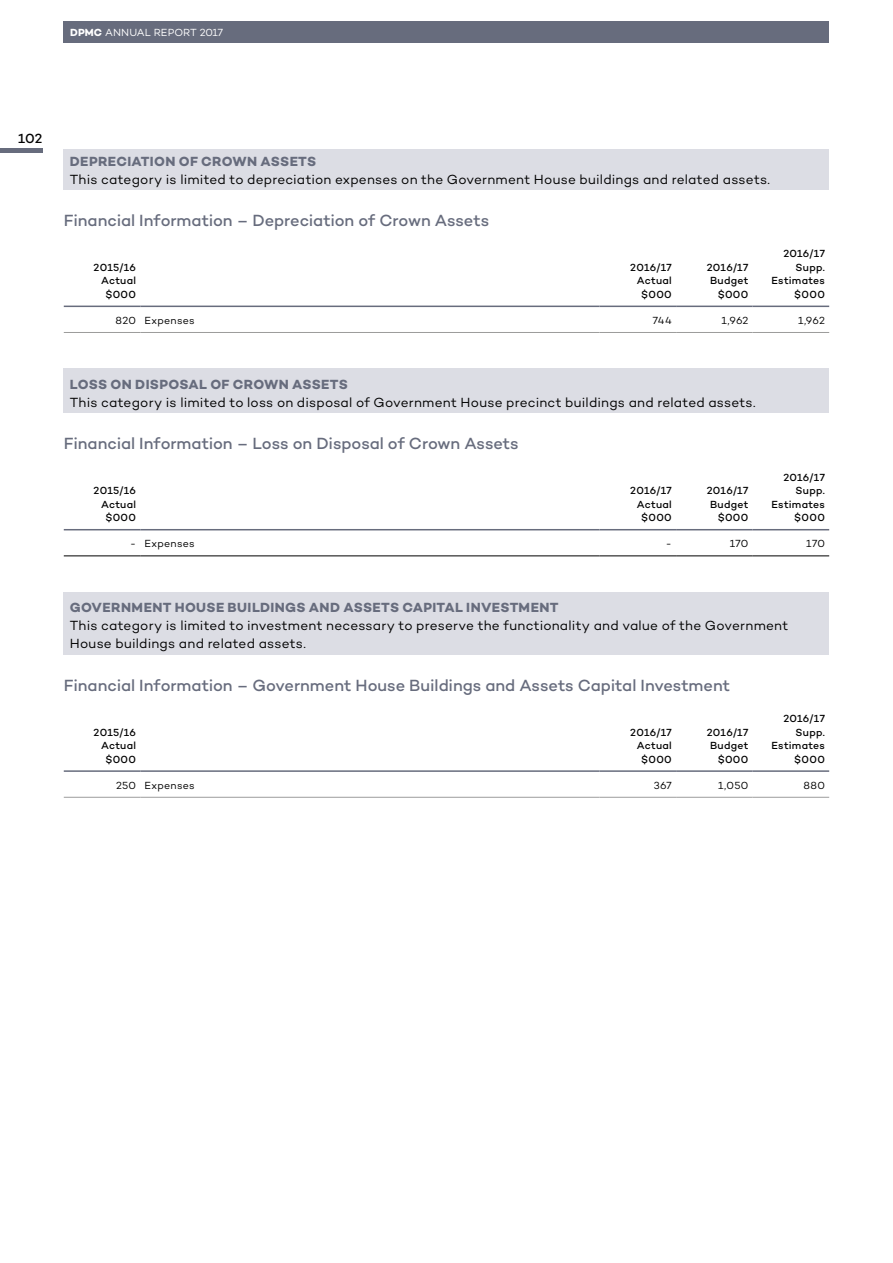
<style>
.page{position:relative;width:893px;height:1263px;background:#fff}
.page>*{position:absolute;margin:0;border:0;box-sizing:border-box;transform-origin:0 0}
.t1{font:500 16.5px "Campton";letter-spacing:-.005em;color:#676c7d}
.t2{font:13.5px/18px "Campton";letter-spacing:.015em;color:#000}
.t3{font:700 13.5px "Campton";letter-spacing:.02em;color:#676c7d}
.t4{font:500 13.5px "Campton";color:#000}
.t5{font:500 10.5px/13.5px "Campton";letter-spacing:.025em;color:#000;text-align:right}
.t6{font:10.5px "Campton";letter-spacing:.025em;color:#000}
.t7{font:10.5px "Campton";letter-spacing:.01em;color:#fff}
.s1{font-weight:700}
</style>
<div class="page">
<div style="left:64px;top:21px;width:765px;height:22px;background:#676c7d"></div>
<hr style="left:0;top:149px;width:43px;height:4px;background:#676c7d">
<div style="left:64px;top:149px;width:765px;height:41px;background:#dcdde4"></div>
<hr style="left:64px;top:306px;width:76px;height:1px;background:#676c7d">
<hr style="left:140px;top:306px;width:460px;height:1px;background:#676c7d">
<hr style="left:600px;top:306px;width:76px;height:1px;background:#676c7d">
<hr style="left:676px;top:306px;width:77px;height:1px;background:#676c7d">
<hr style="left:753px;top:306px;width:76px;height:1px;background:#676c7d">
<hr style="left:64px;top:332px;width:76px;height:1px;background:#9d9d9c">
<hr style="left:140px;top:332px;width:460px;height:1px;background:#9d9d9c">
<hr style="left:600px;top:332px;width:76px;height:1px;background:#9d9d9c">
<hr style="left:676px;top:332px;width:77px;height:1px;background:#9d9d9c">
<hr style="left:753px;top:332px;width:76px;height:1px;background:#9d9d9c">
<div style="left:64px;top:369px;width:765px;height:44px;background:#dcdde4"></div>
<hr style="left:64px;top:529px;width:76px;height:1px;background:#676c7d">
<hr style="left:140px;top:529px;width:460px;height:1px;background:#676c7d">
<hr style="left:600px;top:529px;width:76px;height:1px;background:#676c7d">
<hr style="left:676px;top:529px;width:77px;height:1px;background:#676c7d">
<hr style="left:753px;top:529px;width:76px;height:1px;background:#676c7d">
<hr style="left:64px;top:555px;width:76px;height:1px;background:#000">
<hr style="left:140px;top:555px;width:460px;height:1px;background:#000">
<hr style="left:600px;top:555px;width:76px;height:1px;background:#000">
<hr style="left:676px;top:555px;width:77px;height:1px;background:#000">
<hr style="left:753px;top:555px;width:76px;height:1px;background:#000">
<div style="left:64px;top:592px;width:765px;height:62px;background:#dcdde4"></div>
<hr style="left:64px;top:770px;width:76px;height:2px;background:#676c7d">
<hr style="left:140px;top:770px;width:460px;height:2px;background:#676c7d">
<hr style="left:600px;top:770px;width:76px;height:2px;background:#676c7d">
<hr style="left:676px;top:770px;width:77px;height:2px;background:#676c7d">
<hr style="left:753px;top:770px;width:76px;height:2px;background:#676c7d">
<hr style="left:64px;top:797px;width:76px;height:1px;background:#9d9d9c">
<hr style="left:140px;top:797px;width:460px;height:1px;background:#9d9d9c">
<hr style="left:600px;top:797px;width:76px;height:1px;background:#9d9d9c">
<hr style="left:676px;top:797px;width:77px;height:1px;background:#9d9d9c">
<hr style="left:753px;top:797px;width:76px;height:1px;background:#9d9d9c">
<p class="t7" style="left:70px;top:26px;width:155px"><span class="s1">DPMC</span> ANNUAL REPORT 2017</p>
<p class="t4" style="left:18px;top:130px;width:26px">102</p>
<p class="t3" style="left:70px;top:152px;width:248px">DEPRECIATION OF CROWN ASSETS</p>
<p class="t2" style="left:70px;top:170px;width:702px">This category is limited to depreciation expenses on the Government House buildings and related assets.</p>
<p class="t1" style="left:64px;top:210px;width:427px">Financial Information – Depreciation of Crown Assets</p>
<p class="t5" style="left:94px;top:260px;width:44px">2015/16<br>Actual $000</p>
<p class="t5" style="left:630px;top:260px;width:43px">2016/17<br>Actual $000</p>
<p class="t5" style="left:707px;top:260px;width:43px">2016/17<br>Budget $000</p>
<p class="t5" style="left:771px;top:247px;width:55px">2016/17<br>Supp.<br>Estimates $000</p>
<p class="t6" style="left:116px;top:314px;width:81px">820 Expenses</p>
<p class="t6" style="left:653px;top:314px;width:21px">744</p>
<p class="t6" style="left:722px;top:314px;width:28px">1,962</p>
<p class="t6" style="left:798px;top:314px;width:28px">1,962</p>
<p class="t3" style="left:70px;top:376px;width:280px">LOSS ON DISPOSAL OF CROWN ASSETS</p>
<p class="t2" style="left:70px;top:393px;width:687px">This category is limited to loss on disposal of Government House precinct buildings and related assets.</p>
<p class="t1" style="left:64px;top:433px;width:456px">Financial Information – Loss on Disposal of Crown Assets</p>
<p class="t5" style="left:94px;top:484px;width:44px">2015/16<br>Actual $000</p>
<p class="t5" style="left:630px;top:484px;width:43px">2016/17<br>Actual $000</p>
<p class="t5" style="left:707px;top:484px;width:43px">2016/17<br>Budget $000</p>
<p class="t5" style="left:771px;top:470px;width:55px">2016/17<br>Supp.<br>Estimates $000</p>
<p class="t6" style="left:130px;top:537px;width:66px">- Expenses</p>
<p class="t6" style="left:666px;top:537px;width:7px">-</p>
<p class="t6" style="left:730px;top:537px;width:20px">170</p>
<p class="t6" style="left:806px;top:537px;width:20px">170</p>
<p class="t3" style="left:70px;top:599px;width:490px">GOVERNMENT HOUSE BUILDINGS AND ASSETS CAPITAL INVESTMENT</p>
<p class="t2" style="left:70px;top:616px;width:720px">This category is limited to investment necessary to preserve the functionality and value of the Government<br>House buildings and related assets.</p>
<p class="t1" style="left:64px;top:675px;width:668px">Financial Information – Government House Buildings and Assets Capital Investment</p>
<p class="t5" style="left:94px;top:725px;width:44px">2015/16<br>Actual $000</p>
<p class="t5" style="left:630px;top:725px;width:43px">2016/17<br>Actual $000</p>
<p class="t5" style="left:707px;top:725px;width:43px">2016/17<br>Budget $000</p>
<p class="t5" style="left:771px;top:711px;width:55px">2016/17<br>Supp.<br>Estimates $000</p>
<p class="t6" style="left:116px;top:779px;width:80px">250 Expenses</p>
<p class="t6" style="left:654px;top:779px;width:20px">367</p>
<p class="t6" style="left:718px;top:779px;width:32px">1,050</p>
<p class="t6" style="left:803px;top:779px;width:23px">880</p>
</div>
